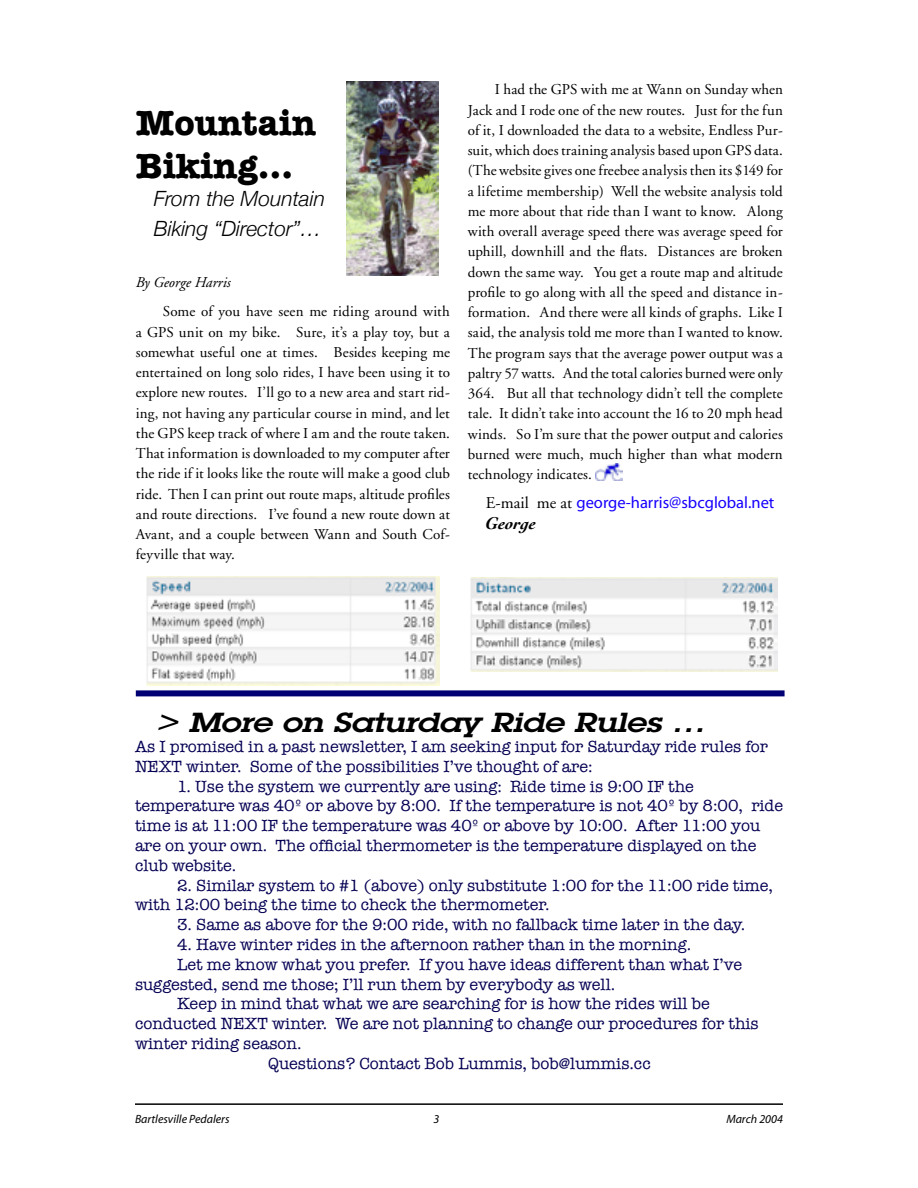
<style>
.page{position:relative;width:918px;height:1188px;background:#fff}
.page>*{position:absolute;margin:0;border:0;box-sizing:border-box;transform-origin:0 0}
.t1{font:700 36px/43.2px "American Typewriter";color:#000}
.t2{font:italic 600 27px "Lubalin Graph";letter-spacing:-.005em;color:#000;scale:1.25 1}
.t3{font:italic 300 21px/30px "Helvetica Neue";color:#000}
.t4{font:italic 700 18px "Cochin";color:#000}
.t5{font:16.5px/19.8px "American Typewriter";color:#050053}
.t6{font:16.5px "Myriad";color:#1600ff}
.t7{font:15px/20.2px "Adobe Garamond";letter-spacing:.005em;color:#000;text-align:justify}
.t8{font:italic 15px "Adobe Garamond";color:#000}
.t9{font:italic 12px "Myriad";color:#000}
.s1{font-family:"Adobe Garamond";color:#000}
</style>
<div class="page">
<hr style="left:135px;top:1103px;width:648px;height:2px;background:#000">
<img style="left:346px;top:82px;width:93px;height:194px">
<div style="left:136px;top:690px;width:649px;height:6px;background:#000074"></div>
<img style="left:470px;top:577px;width:307px;height:95px">
<img style="left:146px;top:577px;width:293px;height:108px">
<img style="left:596px;top:464px;width:26px;height:17px">
<h1 class="t1" style="left:136px;top:101px;width:182px">Mountain<br>Biking…</h1>
<h3 class="t3" style="left:154px;top:183px;width:173px">From the Mountain<br>Biking “Director”…</h3>
<p class="t8" style="left:136px;top:274px;width:96px">By George Harris</p>
<p class="t7" style="left:136px;top:302px;width:316px;text-indent:27px">Some of you have seen me riding around with a GPS unit on my bike. Sure, it’s a play toy, but a somewhat useful one at times. Besides keeping me entertained on long solo rides, I have been using it to explore new routes. I’ll go to a new area and start rid&shy;ing, not having any particular course in mind, and let the GPS keep track of where I am and the route taken.<br>That information is downloaded to my computer after the ride if it looks like the route will make a good club ride. Then I can print out route maps, altitude profiles and route directions. I’ve found a new route down at Avant, and a couple between Wann and South Cof&shy;feyville that way.</p>
<p class="t7" style="left:468px;top:80px;width:317px;text-indent:27px">I had the GPS with me at Wann on Sunday when Jack and I rode one of the new routes. Just for the fun of it, I downloaded the data to a website, Endless Pur&shy;suit, which does training analysis based upon GPS data. (The website gives one freebee analysis then its $149 for a lifetime membership) Well the website analysis told me more about that ride than I want to know. Along with overall average speed there was average speed for uphill, downhill and the flats. Distances are broken down the same way. You get a route map and altitude profile to go along with all the speed and distance in&shy;formation. And there were all kinds of graphs. Like I said, the analysis told me more than I wanted to know.<br>The program says that the average power output was a paltry 57 watts. And the total calories burned were only 364. But all that technology didn’t tell the complete tale. It didn’t take into account the 16 to 20 mph head winds. So I’m sure that the power output and calories burned were much, much higher than what modern technology indicates.</p>
<p class="t6" style="left:486px;top:494px;width:290px"><span class="s1">E-mail me at</span> george-harris@sbcglobal.net</p>
<p class="t4" style="left:486px;top:513px;width:52px">George</p>
<h2 class="t2" style="left:156px;top:705px;width:441px">&gt; More on Saturday Ride Rules …</h2>
<p class="t5" style="left:135px;top:737px;width:634px">As I promised in a past newsletter, I am seeking input for Saturday ride rules for<br>NEXT winter. Some of the possibilities I’ve thought of are:</p>
<p class="t5" style="left:135px;top:776px;width:650px;text-indent:42px">1. Use the system we currently are using: Ride time is 9:00 IF the temperature was 40º or above by 8:00. If the temperature is not 40º by 8:00, ride time is at 11:00 IF the temperature was 40º or above by 10:00. After 11:00 you are on your own. The official thermometer is the temperature displayed on the club website.</p>
<p class="t5" style="left:135px;top:875px;width:640px;text-indent:42px">2. Similar system to #1 (above) only substitute 1:00 for the 11:00 ride time, with 12:00 being the time to check the thermometer.</p>
<p class="t5" style="left:177px;top:915px;width:570px">3. Same as above for the 9:00 ride, with no fallback time later in the day.</p>
<p class="t5" style="left:177px;top:935px;width:516px">4. Have winter rides in the afternoon rather than in the morning.</p>
<p class="t5" style="left:177px;top:954px;width:567px">Let me know what you prefer. If you have ideas different than what I’ve</p>
<p class="t5" style="left:135px;top:974px;width:482px">suggested, send me those; I’ll run them by everybody as well.</p>
<p class="t5" style="left:177px;top:994px;width:534px">Keep in mind that what we are searching for is how the rides will be</p>
<p class="t5" style="left:135px;top:1014px;width:625px">conducted NEXT winter. We are not planning to change our procedures for this</p>
<p class="t5" style="left:135px;top:1034px;width:168px">winter riding season.</p>
<p class="t5" style="left:268px;top:1053px;width:384px">Questions? Contact Bob Lummis, bob@lummis.cc</p>
<p class="t9" style="left:135px;top:1113px;width:96px">Bartlesville Pedalers</p>
<p class="t9" style="left:433px;top:1113px;width:7px">3</p>
<p class="t9" style="left:726px;top:1113px;width:58px">March 2004</p>
</div>
